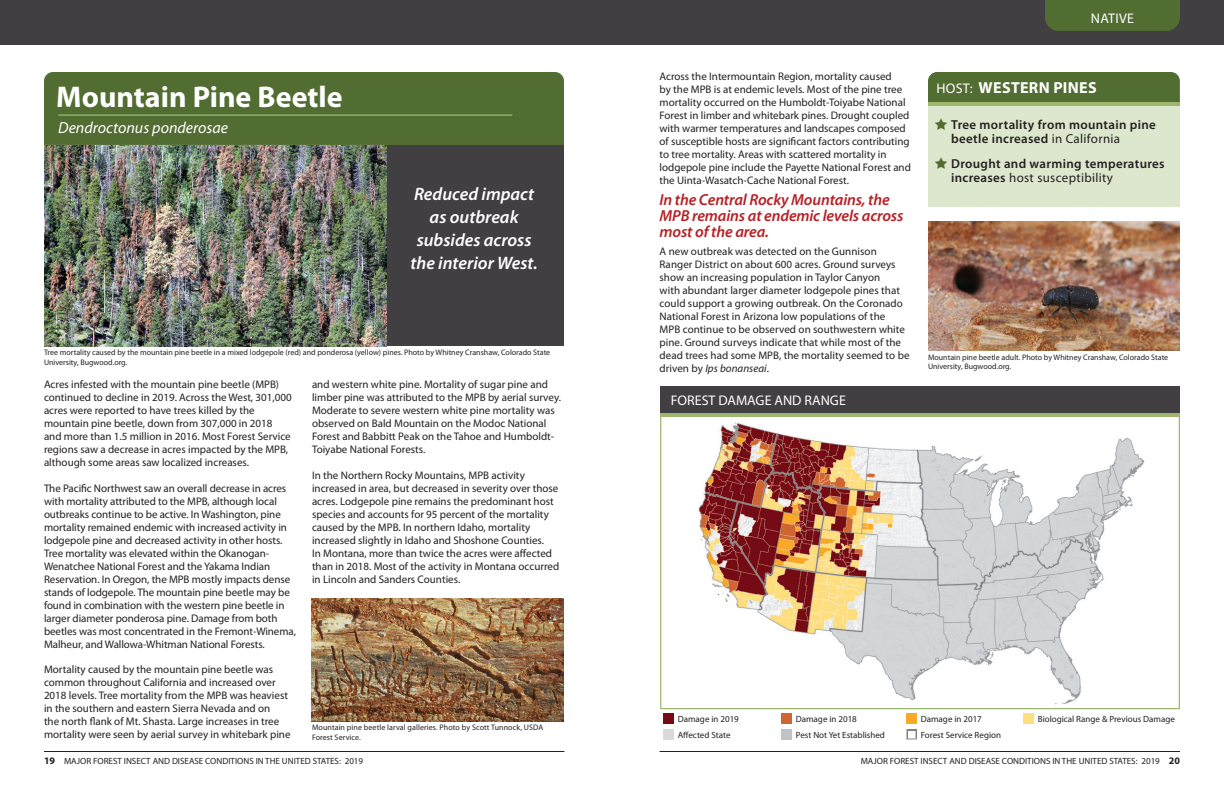
<style>
.page{position:relative;width:1224px;height:792px;background:#fff}
.page>*{position:absolute;margin:0;border:0;box-sizing:border-box;transform-origin:0 0}
.Pest-Disease_Heading{font:700 30px "Myriad Pro";color:#fff}
.Emphasis_White{font:italic 600 18px/23px "Myriad Pro";color:#fff;text-align:center}
.Emphasis_Red{font:italic 600 16px/16px "Myriad Pro";letter-spacing:-.01em;color:#b71f24}
.Scientific_Name{font:italic 16px "Myriad Pro";color:#fff}
.Host{font:700 16px "Myriad Pro";letter-spacing:.02em;color:#fff}
.Map_Heading{font:14px "Myriad Pro";color:#fff}
.Pest_Type_Tab{font:14px "Myriad Pro";letter-spacing:.02em;color:#fff}
.t1{font:600 13px/14px "Myriad Pro";letter-spacing:.025em;color:#231f20}
.Body{font:11px/13px "Myriad Pro";color:#231f20}
.t2{font:9px "Myriad Pro";color:#231f20}
.t3{font:8px/9.6px "Myriad Pro";color:#231f20}
.s1{font-style:italic}
.s2{font-weight:400;font-size:14px}
.s3{font-weight:400}
.s4{font-weight:700;font-size:10px}
</style>
<div class="page">
<div style="left:0;top:0;width:1224px;height:45px;background:#413f41"></div>
<div style="left:1045px;top:0;width:135px;height:31px;background:#526d31"></div>
<div style="left:387px;top:143px;width:177px;height:203px;background:#413f41"></div>
<div style="left:44px;top:72px;width:520px;height:73px;background:#526d31"></div>
<hr style="left:58px;top:114px;width:454px;height:2px;background:#9eb76f">
<div style="left:928px;top:72px;width:252px;height:30px;background:#526d31"></div>
<div style="left:928px;top:106px;width:252px;height:101px;background:#dde7cd"></div>
<svg style="left:662px;top:416px;width:516px;height:1px"></svg>
<div style="left:660px;top:386px;width:520px;height:28px;background:#413f41"></div>
<div style="left:663px;top:713px;width:11px;height:11px;background:#750c15"></div>
<div style="left:781px;top:713px;width:11px;height:11px;background:#cf6632"></div>
<div style="left:906px;top:713px;width:11px;height:11px;background:#faa928"></div>
<div style="left:663px;top:729px;width:11px;height:11px;background:#dbdada"></div>
<div style="left:781px;top:729px;width:11px;height:11px;background:#c1c2c4"></div>
<div style="left:1024px;top:713px;width:10px;height:11px;background:#ffde7f"></div>
<svg style="left:906px;top:729px;width:11px;height:11px"></svg>
<svg style="left:907px;top:730px;width:9px;height:9px"></svg>
<div style="left:908px;top:731px;width:7px;height:8px;background:#c1c2c4"></div>
<div style="left:908px;top:731px;width:7px;height:7px;background:#fff"></div>
<hr style="left:928px;top:102px;width:252px;height:4px;background:#9eb76f">
<img style="left:698px;top:422px;width:447px;height:283px">
<div style="left:660px;top:414px;width:520px;height:295px;border:1px solid #9eb76f"></div>
<img style="left:928px;top:222px;width:251px;height:129px">
<img style="left:44px;top:145px;width:343px;height:201px">
<img style="left:312px;top:598px;width:252px;height:123px">
<hr style="left:55px;top:751px;width:509px;height:1px;background:#231f20">
<hr style="left:660px;top:751px;width:509px;height:1px;background:#231f20">
<h1 class="Pest_Type_Tab" style="left:1091px;top:9px;width:45px">NATIVE</h1>
<p class="Body" style="left:660px;top:70px;width:253px">Across the Intermountain Region, mortality caused<br>by the MPB is at endemic levels. Most of the pine tree mortality occurred on the Humboldt-Toiyabe National Forest in limber and whitebark pines. Drought coupled with warmer temperatures and landscapes composed of susceptible hosts are significant factors contributing to tree mortality. Areas with scattered mortality in lodgepole pine include the Payette National Forest and the Uinta-Wasatch-Cache National Forest.</p>
<p class="Emphasis_Red" style="left:660px;top:191px;width:245px">In the Central Rocky Mountains, the<br>MPB remains at endemic levels across most of the area.</p>
<p class="Body" style="left:660px;top:244px;width:251px">A new outbreak was detected on the Gunnison Ranger District on about 600 acres. Ground surveys show an increasing population in Taylor Canyon<br>with abundant larger diameter lodgepole pines that could support a growing outbreak. On the Coronado National Forest in Arizona low populations of the<br>MPB continue to be observed on southwestern white pine. Ground surveys indicate that while most of the dead trees had some MPB, the mortality seemed to be driven by <span class="s1">Ips bonanseai</span>.</p>
<h2 class="Host" style="left:936px;top:77px;width:162px"><span class="s2">HOST:</span> WESTERN PINES</h2>
<p class="t1" style="left:951px;top:117px;width:206px">Tree mortality from mountain pine beetle increased <span class="s3">in California</span></p>
<p class="t1" style="left:951px;top:156px;width:215px">Drought and warming temperatures increases <span class="s3">host susceptibility</span></p>
<h1 class="Pest-Disease_Heading" style="left:56px;top:77px;width:288px">Mountain Pine Beetle</h1>
<h2 class="Scientific_Name" style="left:58px;top:118px;width:171px">Dendroctonus ponderosae</h2>
<p class="Emphasis_White" style="left:410px;top:182px;width:129px">Reduced impact as outbreak subsides across the interior West.</p>
<p class="t3" style="left:44px;top:347px;width:508px">Tree mortality caused by the mountain pine beetle in a mixed lodgepole (red) and ponderosa (yellow) pines. Photo by Whitney Cranshaw, Colorado State<br>University, Bugwood.org.</p>
<p class="t3" style="left:928px;top:352px;width:242px">Mountain pine beetle adult. Photo by Whitney Cranshaw, Colorado State<br>University, Bugwood.org.</p>
<p class="Body" style="left:44px;top:378px;width:249px">Acres infested with the mountain pine beetle (MPB) continued to decline in 2019. Across the West, 301,000 acres were reported to have trees killed by the mountain pine beetle, down from 307,000 in 2018 and more than 1.5 million in 2016. Most Forest Service regions saw a decrease in acres impacted by the MPB, although some areas saw localized increases.</p>
<p class="Body" style="left:44px;top:481px;width:254px">The Pacific Northwest saw an overall decrease in acres with mortality attributed to the MPB, although local outbreaks continue to be active. In Washington, pine mortality remained endemic with increased activity in lodgepole pine and decreased activity in other hosts.<br>Tree mortality was elevated within the Okanogan-Wenatchee National Forest and the Yakama Indian Reservation. In Oregon, the MPB mostly impacts dense stands of lodgepole. The mountain pine beetle may be found in combination with the western pine beetle in larger diameter ponderosa pine. Damage from both beetles was most concentrated in the Fremont-Winema, Malheur, and Wallowa-Whitman National Forests.</p>
<p class="Body" style="left:44px;top:663px;width:248px">Mortality caused by the mountain pine beetle was common throughout California and increased over 2018 levels. Tree mortality from the MPB was heaviest in the southern and eastern Sierra Nevada and on<br>the north flank of Mt. Shasta. Large increases in tree mortality were seen by aerial survey in whitebark pine</p>
<p class="Body" style="left:312px;top:378px;width:251px">and western white pine. Mortality of sugar pine and limber pine was attributed to the MPB by aerial survey.<br>Moderate to severe western white pine mortality was observed on Bald Mountain on the Modoc National Forest and Babbitt Peak on the Tahoe and Humboldt-Toiyabe National Forests.</p>
<p class="Body" style="left:312px;top:468px;width:249px">In the Northern Rocky Mountains, MPB activity increased in area, but decreased in severity over those acres. Lodgepole pine remains the predominant host species and accounts for 95 percent of the mortality caused by the MPB. In northern Idaho, mortality increased slightly in Idaho and Shoshone Counties.<br>In Montana, more than twice the acres were affected than in 2018. Most of the activity in Montana occurred in Lincoln and Sanders Counties.</p>
<p class="t3" style="left:312px;top:722px;width:233px">Mountain pine beetle larval galleries. Photo by Scott Tunnock, USDA<br>Forest Service.</p>
<h1 class="Map_Heading" style="left:671px;top:392px;width:177px">FOREST DAMAGE AND RANGE</h1>
<p class="t2" style="left:678px;top:713px;width:63px">Damage in 2019</p>
<p class="t2" style="left:796px;top:713px;width:63px">Damage in 2018</p>
<p class="t2" style="left:921px;top:713px;width:63px">Damage in 2017</p>
<p class="t2" style="left:1038px;top:713px;width:139px">Biological Range &amp; Previous Damage</p>
<p class="t2" style="left:678px;top:729px;width:54px">Affected State</p>
<p class="t2" style="left:796px;top:729px;width:91px">Pest Not Yet Established</p>
<p class="t2" style="left:921px;top:729px;width:82px">Forest Service Region</p>
<p class="t2" style="left:44px;top:755px;width:321px"><span class="s4">19</span> MAJOR FOREST INSECT AND DISEASE CONDITIONS IN THE UNITED STATES: 2019</p>
<p class="t2" style="left:861px;top:755px;width:321px">MAJOR FOREST INSECT AND DISEASE CONDITIONS IN THE UNITED STATES: 2019 <span class="s4">20</span></p>
</div>
